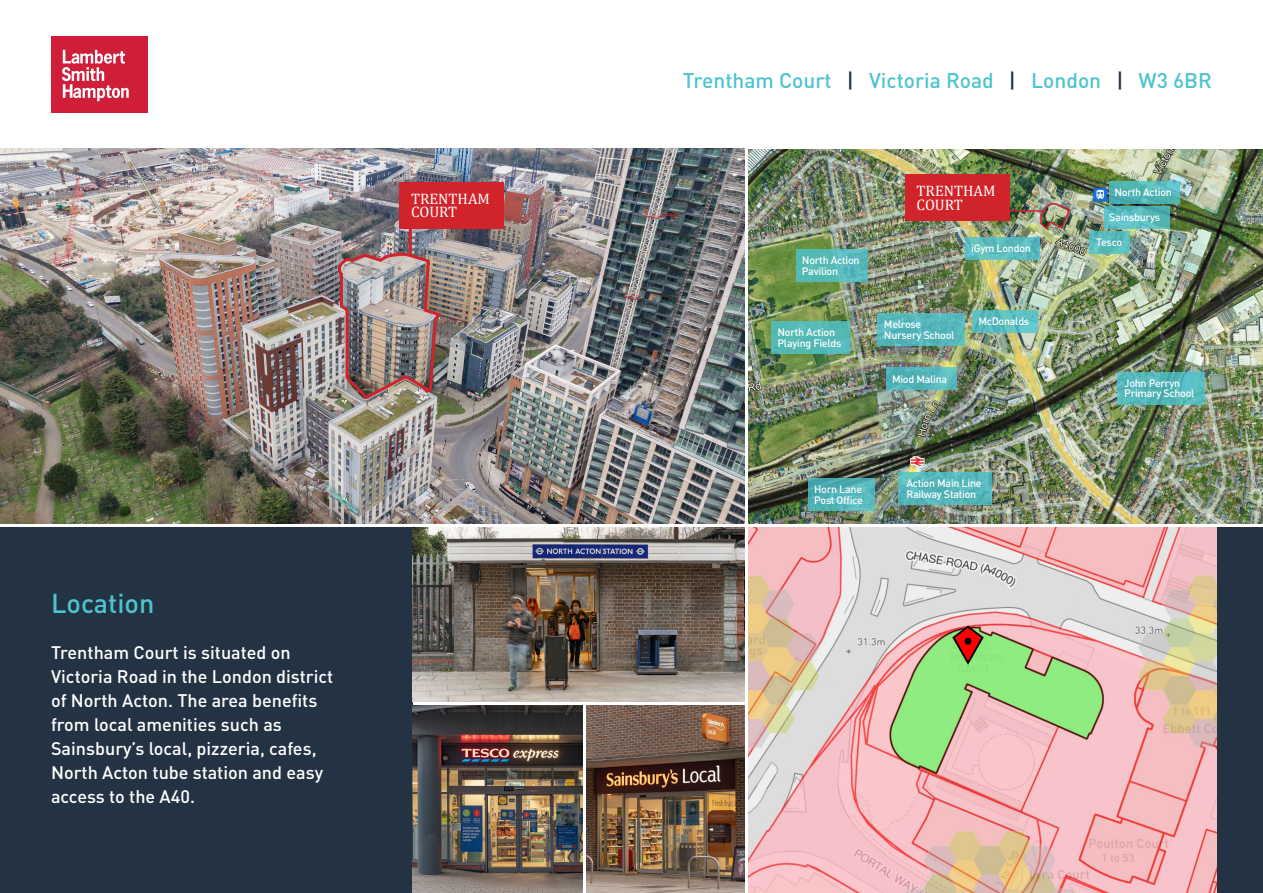
<style>
.page{position:relative;width:1263px;height:893px;background:#fff}
.page>*{position:absolute;margin:0;border:0;box-sizing:border-box;transform-origin:0 0}
.t1{font:500 27px "DIN";color:#4dc4cf}
.t2{font:500 21px "DIN";color:#4dc4cf}
.t3{font:500 18px/24px "DIN";color:#fff}
.t4{font:15.15px "Cambria";color:#fff}
.t5{font:500 10.65px/10.6px "DIN";letter-spacing:-.025em;color:#fff}
.s1{color:#233343}
</style>
<div class="page">
<img style="left:748px;top:149px;width:515px;height:374px">
<div style="left:51px;top:36px;width:96px;height:77px;background:#d01e39"></div>
<svg style="left:62px;top:50px;width:67px;height:51px"></svg>
<img style="left:0;top:149px;width:744px;height:374px">
<div style="left:0;top:527px;width:412px;height:366px;background:#233343"></div>
<div style="left:850px;top:527px;width:413px;height:366px;background:#233343"></div>
<img style="left:748px;top:527px;width:468px;height:366px">
<img style="left:412px;top:527px;width:332px;height:175px">
<img style="left:412px;top:706px;width:171px;height:187px">
<img style="left:587px;top:706px;width:157px;height:187px">
<img style="left:334px;top:252px;width:110px;height:149px">
<hr style="left:409px;top:217px;width:3px;height:39px;background:#d1232a">
<div style="left:399px;top:182px;width:105px;height:47px;background:#d1232a"></div>
<svg style="left:1039px;top:202px;width:32px;height:29px"></svg>
<svg style="left:796px;top:249px;width:72px;height:32px;background:#56bab8"></svg>
<div style="left:772px;top:322px;width:78px;height:32px;background:linear-gradient(to right,#53b9b1,#55bab9)"></div>
<svg style="left:808px;top:478px;width:67px;height:33px;background:#51b3b7"></svg>
<svg style="left:898px;top:472px;width:94px;height:33px;background:#56b7bb"></svg>
<svg style="left:886px;top:368px;width:71px;height:22px;background:#53b5b8"></svg>
<svg style="left:877px;top:314px;width:87px;height:32px;background:#55b6bb"></svg>
<svg style="left:973px;top:310px;width:65px;height:23px"></svg>
<svg style="left:1117px;top:372px;width:87px;height:32px;background:#55b8bb"></svg>
<svg style="left:965px;top:237px;width:75px;height:22px;background:#5bbcbd"></svg>
<svg style="left:1109px;top:181px;width:70px;height:23px;background:#51b5b5"></svg>
<svg style="left:1104px;top:206px;width:65px;height:23px"></svg>
<svg style="left:1090px;top:232px;width:40px;height:22px"></svg>
<div style="left:905px;top:174px;width:104px;height:47px;background:#d1232a"></div>
<hr style="left:992px;top:210px;width:53px;height:2px;background:#d1232a">
<p class="t4" style="left:411px;top:190px;width:80px">TRENTHAM</p>
<p class="t4" style="left:411px;top:203px;width:48px">COURT</p>
<p class="t1" style="left:51px;top:586px;width:105px">Location</p>
<p class="t3" style="left:51px;top:640px;width:284px">Trentham Court is situated on<br>Victoria Road in the London district of North Acton. The area benefits from local amenities such as<br>Sainsbury’s local, pizzeria, cafes,<br>North Acton tube station and easy access to the A40.</p>
<h2 class="t2" style="left:683px;top:66px;width:531px">Trentham Court <span class="s1">|</span> Victoria Road <span class="s1">|</span> London <span class="s1">|</span> W3 6BR</h2>
<p class="t4" style="left:916px;top:182px;width:80px">TRENTHAM</p>
<p class="t4" style="left:916px;top:196px;width:48px">COURT</p>
<p class="t5" style="left:802px;top:254px;width:59px">North Action</p>
<p class="t5" style="left:802px;top:265px;width:38px">Pavilion</p>
<p class="t5" style="left:777px;top:327px;width:59px">North Action</p>
<p class="t5" style="left:777px;top:337px;width:65px">Playing Fields</p>
<p class="t5" style="left:971px;top:242px;width:61px">iGym London</p>
<p class="t5" style="left:884px;top:319px;width:72px">Melrose<br>Nursery School</p>
<p class="t5" style="left:978px;top:316px;width:52px">McDonalds</p>
<p class="t5" style="left:892px;top:373px;width:57px">Miod Malina</p>
<p class="t5" style="left:814px;top:484px;width:50px">Horn Lane<br>Post Office</p>
<p class="t5" style="left:906px;top:478px;width:77px">Action Main Line<br>Railway Station</p>
<p class="t5" style="left:1114px;top:186px;width:59px">North Action</p>
<p class="t5" style="left:1109px;top:211px;width:52px">Sainsburys</p>
<p class="t5" style="left:1096px;top:237px;width:27px">Tesco</p>
<p class="t5" style="left:1124px;top:377px;width:72px">John Perryn<br>Primary School</p>
</div>
